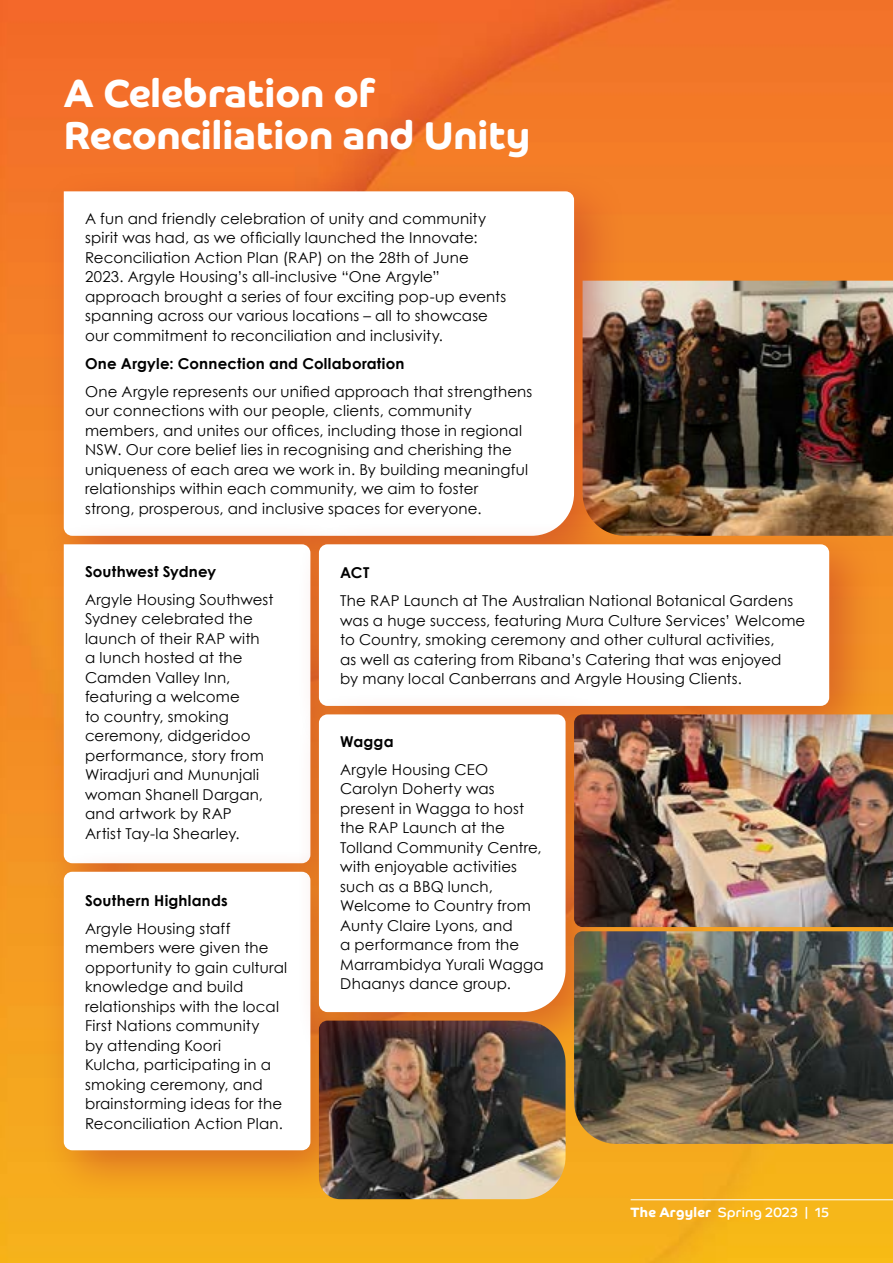
<style>
.page{position:relative;width:893px;height:1263px;background:#fff}
.page>*{position:absolute;margin:0;border:0;box-sizing:border-box;transform-origin:0 0}
.t1{font:700 39px/42px "Co Headline";color:#fff}
.t2{font:15px/19.5px "Century Gothic";letter-spacing:.01em;color:#000}
.t3{font:700 15px "Century Gothic";letter-spacing:.015em;color:#000}
.t4{font:13.5px "Co Headline";letter-spacing:.015em;color:#fff}
.s1{font-weight:700}
</style>
<div class="page">
<img style="left:0;top:0;width:893px;height:1263px">
<img style="left:627px;top:281px;width:266px;height:255px">
<img style="left:618px;top:714px;width:275px;height:213px">
<img style="left:574px;top:931px;width:319px;height:213px">
<img style="left:363px;top:1065px;width:203px;height:134px">
<div style="left:40px;top:168px;width:587px;height:422px;background:#c23327;opacity:.5"></div>
<svg style="left:64px;top:191px;width:510px;height:330px"></svg>
<div style="left:40px;top:521px;width:323px;height:396px;background:#c23327;opacity:.5"></div>
<svg style="left:64px;top:544px;width:232px;height:304px"></svg>
<div style="left:296px;top:521px;width:586px;height:238px;background:#c23327;opacity:.5"></div>
<div style="left:319px;top:544px;width:510px;height:162px;background:#fff;border-radius:9px"></div>
<div style="left:40px;top:848px;width:323px;height:356px;background:#c23327;opacity:.5"></div>
<div style="left:64px;top:872px;width:246px;height:278px;background:#fff;border-radius:9px"></div>
<div style="left:296px;top:691px;width:322px;height:374px;background:#c23327;opacity:.5"></div>
<svg style="left:319px;top:714px;width:247px;height:298px"></svg>
<hr style="left:631px;top:1199px;width:262px;height:1px;background:#fff">
<h1 class="t1" style="left:64px;top:72px;width:468px">A Celebration of<br>Reconciliation and Unity</h1>
<p class="t2" style="left:85px;top:208px;width:423px">A fun and friendly celebration of unity and community spirit was had, as we officially launched the Innovate:<br>Reconciliation Action Plan (RAP) on the 28th of June 2023. Argyle Housing’s all-inclusive “One Argyle” approach brought a series of four exciting pop-up events spanning across our various locations – all to showcase our commitment to reconciliation and inclusivity.</p>
<p class="t3" style="left:85px;top:354px;width:321px">One Argyle: Connection and Collaboration</p>
<p class="t2" style="left:85px;top:381px;width:449px">One Argyle represents our unified approach that strengthens our connections with our people, clients, community members, and unites our offices, including those in regional NSW. Our core belief lies in recognising and cherishing the uniqueness of each area we work in. By building meaningful relationships within each community, we aim to foster<br>strong, prosperous, and inclusive spaces for everyone.</p>
<p class="t3" style="left:85px;top:562px;width:133px">Southwest Sydney</p>
<p class="t2" style="left:85px;top:589px;width:190px">Argyle Housing Southwest<br>Sydney celebrated the launch of their RAP with a lunch hosted at the<br>Camden Valley Inn, featuring a welcome<br>to country, smoking ceremony, didgeridoo performance, story from<br>Wiradjuri and Mununjali woman Shanell Dargan, and artwork by RAP<br>Artist Tay-la Shearley.</p>
<p class="t3" style="left:85px;top:891px;width:144px">Southern Highlands</p>
<p class="t2" style="left:85px;top:918px;width:204px">Argyle Housing staff members were given the opportunity to gain cultural knowledge and build relationships with the local<br>First Nations community<br>by attending Koori<br>Kulcha, participating in a smoking ceremony, and brainstorming ideas for the<br>Reconciliation Action Plan.</p>
<p class="t3" style="left:340px;top:563px;width:31px">ACT</p>
<p class="t2" style="left:340px;top:591px;width:467px">The RAP Launch at The Australian National Botanical Gardens was a huge success, featuring Mura Culture Services’ Welcome to Country, smoking ceremony and other cultural activities,<br>as well as catering from Ribana’s Catering that was enjoyed<br>by many local Canberrans and Argyle Housing Clients.</p>
<p class="t3" style="left:340px;top:732px;width:55px">Wagga</p>
<p class="t2" style="left:340px;top:759px;width:205px">Argyle Housing CEO<br>Carolyn Doherty was present in Wagga to host the RAP Launch at the<br>Tolland Community Centre, with enjoyable activities such as a BBQ lunch,<br>Welcome to Country from<br>Aunty Claire Lyons, and<br>a performance from the<br>Marrambidya Yurali Wagga<br>Dhaanys dance group.</p>
<p class="t4" style="left:631px;top:1204px;width:200px"><span class="s1">The Argyler</span> Spring 2023 | 15</p>
</div>
